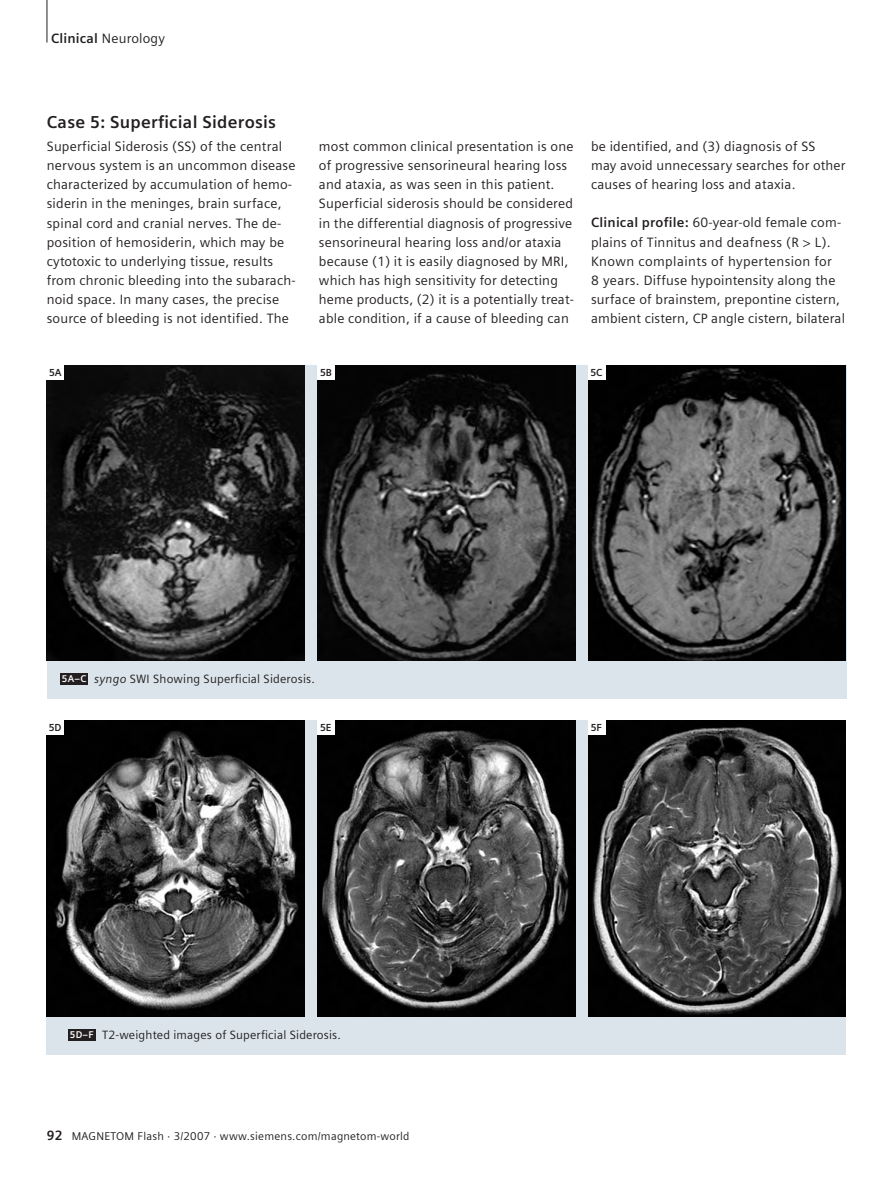
<style>
.page{position:relative;width:893px;height:1191px;background:#fff}
.page>*{position:absolute;margin:0;border:0;box-sizing:border-box;transform-origin:0 0}
.t1{font:700 17.25px "Siemens Sans";letter-spacing:.015em;color:#231f20}
.t2{font:13.5px/19.2px "Siemens Sans";letter-spacing:.015em;color:#231f20}
.t3{font:12px "Siemens Sans";letter-spacing:.015em;color:#231f20}
.t4{font:11.25px "Siemens Sans";letter-spacing:.02em;color:#231f20}
.t5{font:700 10.2px "Siemens Sans";letter-spacing:-.025em;color:#231f20}
.s1{font-weight:700}
.s2{font-weight:700;font-size:9.75px;color:#fff}
.s3{font-style:italic}
.s4{font-weight:700;font-size:13.5px}
</style>
<div class="page">
<div style="left:47px;top:720px;width:799px;height:335px;background:#dae4ea"></div>
<img style="left:588px;top:720px;width:258px;height:296px">
<div style="left:588px;top:720px;width:17px;height:15px;background:#fff"></div>
<img style="left:47px;top:720px;width:258px;height:296px">
<img style="left:317px;top:720px;width:258px;height:296px">
<div style="left:47px;top:720px;width:17px;height:15px;background:#fff"></div>
<div style="left:317px;top:720px;width:17px;height:15px;background:#fff"></div>
<div style="left:68px;top:1029px;width:28px;height:11px;background:#231f20"></div>
<div style="left:47px;top:365px;width:799px;height:334px;background:#dae4ea"></div>
<img style="left:47px;top:365px;width:258px;height:295px">
<img style="left:317px;top:365px;width:258px;height:295px">
<img style="left:588px;top:365px;width:258px;height:295px">
<div style="left:47px;top:365px;width:17px;height:15px;background:#fff"></div>
<div style="left:317px;top:365px;width:17px;height:15px;background:#fff"></div>
<div style="left:588px;top:365px;width:17px;height:15px;background:#fff"></div>
<div style="left:60px;top:673px;width:28px;height:11px;background:#231f20"></div>
<hr style="left:47px;top:0;width:1px;height:43px;background:#231f20">
<p class="t2" style="left:51px;top:29px;width:116px"><span class="s1">Clinical</span> Neurology</p>
<p class="t1" style="left:47px;top:114px;width:231px">Case 5: Superficial Siderosis</p>
<p class="t2" style="left:47px;top:137px;width:250px">Superficial Siderosis (SS) of the central nervous system is an uncommon disease characterized by accumulation of hemo&shy;siderin in the meninges, brain surface, spinal cord and cranial nerves. The de&shy;position of hemosiderin, which may be cytotoxic to underlying tissue, results from chronic bleeding into the subarach&shy;noid space. In many cases, the precise source of bleeding is not identified. The</p>
<p class="t2" style="left:319px;top:137px;width:257px">most common clinical presentation is one of progressive sensorineural hearing loss and ataxia, as was seen in this patient.<br>Superficial siderosis should be considered in the differential diagnosis of progressive sensorineural hearing loss and/or ataxia because (1) it is easily diagnosed by MRI, which has high sensitivity for detecting heme products, (2) it is a potentially treat&shy;able condition, if a cause of bleeding can</p>
<p class="t2" style="left:591px;top:137px;width:256px">be identified, and (3) diagnosis of SS<br>may avoid unnecessary searches for other causes of hearing loss and ataxia.</p>
<p class="t2" style="left:591px;top:214px;width:255px"><span class="s1">Clinical profile:</span> 60-year-old female com&shy;plains of Tinnitus and deafness (R &gt; L).<br>Known complaints of hypertension for<br>8 years. Diffuse hypointensity along the surface of brainstem, prepontine cistern, ambient cistern, CP angle cistern, bilateral</p>
<p class="t5" style="left:49px;top:367px;width:14px">5A</p>
<p class="t5" style="left:320px;top:367px;width:13px">5B</p>
<p class="t5" style="left:591px;top:367px;width:13px">5C</p>
<p class="t3" style="left:62px;top:673px;width:254px"><span class="s2">5A–C</span> <span class="s3">syngo</span> SWI Showing Superficial Siderosis.</p>
<p class="t5" style="left:49px;top:722px;width:14px">5D</p>
<p class="t5" style="left:320px;top:722px;width:13px">5E</p>
<p class="t5" style="left:591px;top:722px;width:13px">5F</p>
<p class="t3" style="left:70px;top:1029px;width:273px"><span class="s2">5D–F</span> T2-weighted images of Superficial Siderosis.</p>
<p class="t4" style="left:47px;top:1130px;width:364px"><span class="s4">92</span> MAGNETOM Flash · 3/2007 · www.siemens.com/magnetom-world</p>
</div>
